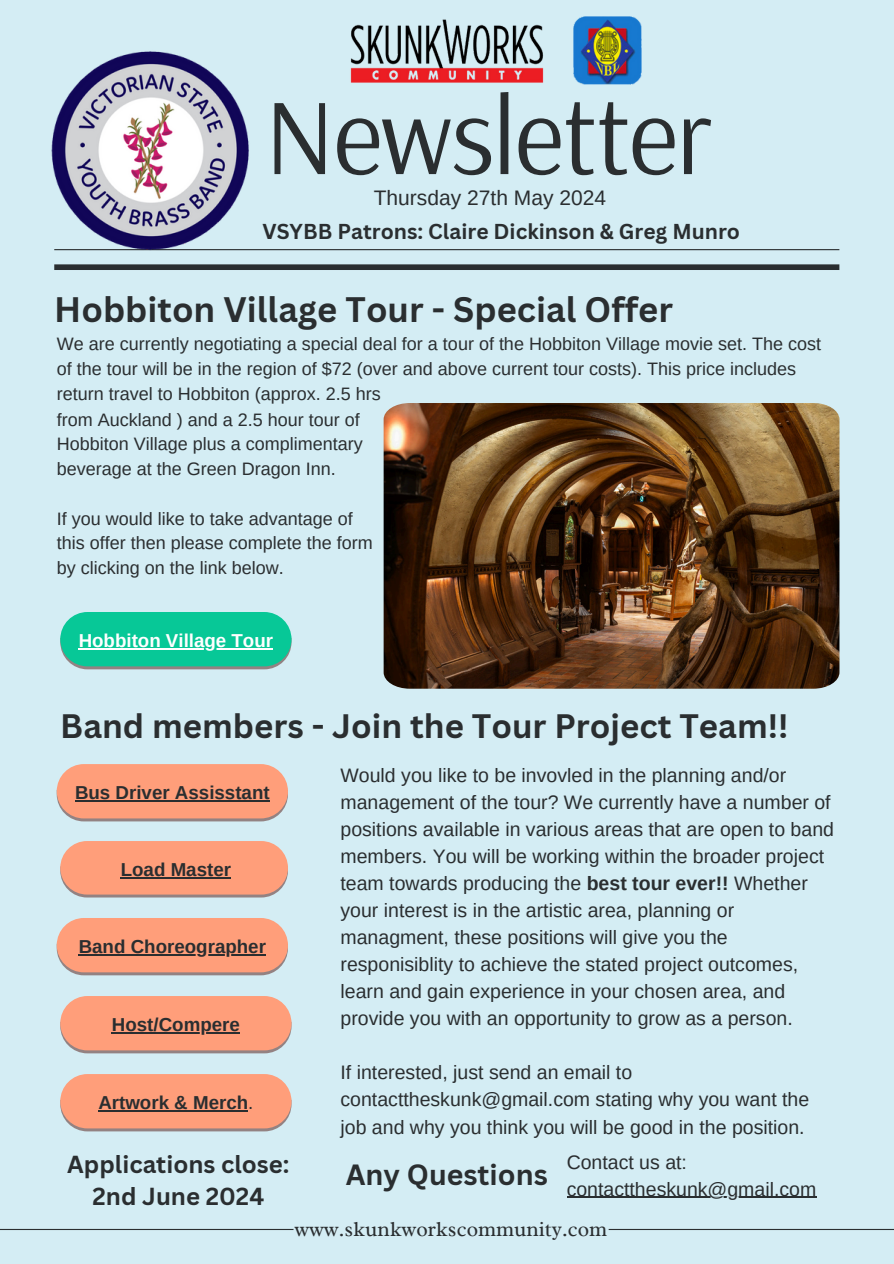
<style>
.page{position:relative;width:894px;height:1264px;background:#fff}
.page>*{position:absolute;margin:0;border:0;box-sizing:border-box;transform-origin:0 0}
.t1{font:109.05px "Arsenal";letter-spacing:-.02em;color:#2a2e30}
.t2{font:700 34.5px "Canva Sans";color:#2a2e30}
.t3{font:700 33px "Canva Sans";color:#2a2e30}
.t4{font:700 28.5px "Canva Sans";color:#2a2e30}
.t5{font:700 24px/32.7px "Canva Sans";color:#2a2e30;text-align:center}
.t6{font:700 21px "Canva Sans";color:#2a2e30}
.t7{font:21px "Radley";color:#2a2e30}
.t8{font:21px "Arimo";color:#2a2e30}
.t9{font:19.5px/27px "Arimo";color:#2a2e30}
.t10{font:700 18.75px "Arimo";color:#2a2e30}
.t11{font:700 18.75px "Arimo";color:#fff}
.t12{font:18px/24.8px "Arimo";color:#2a2e30}
.s1{font-weight:700}
.s2{font-weight:400}
</style>
<div class="page">
<div style="left:0;top:0;width:893px;height:1263px;background:#d4edf4"></div>
<hr style="left:0;top:1228px;width:293px;height:1px;background:#2a2e30">
<hr style="left:608px;top:1228px;width:285px;height:1px;background:#2a2e30">
<div style="left:54px;top:264px;width:785px;height:6px;background:#2a2e30"></div>
<hr style="left:54px;top:249px;width:785px;height:1px;background:#2a2e30">
<img style="left:51px;top:51px;width:200px;height:199px">
<img style="left:350px;top:19px;width:194px;height:64px">
<img style="left:573px;top:17px;width:68px;height:67px">
<svg style="left:57px;top:796px;width:230px;height:25px"></svg>
<div style="left:57px;top:764px;width:230px;height:54px;background:#ff9e7a;border-radius:27px"></div>
<svg style="left:60px;top:873px;width:227px;height:24px"></svg>
<div style="left:60px;top:841px;width:227px;height:53px;background:#ff9e7a;border-radius:27px"></div>
<svg style="left:57px;top:950px;width:230px;height:25px"></svg>
<div style="left:57px;top:918px;width:230px;height:54px;background:#ff9e7a;border-radius:27px"></div>
<svg style="left:60px;top:1028px;width:231px;height:25px"></svg>
<div style="left:60px;top:996px;width:231px;height:54px;background:#ff9e7a;border-radius:27px"></div>
<svg style="left:60px;top:1106px;width:231px;height:25px"></svg>
<div style="left:60px;top:1074px;width:231px;height:54px;background:#ff9e7a;border-radius:27px"></div>
<img style="left:383px;top:403px;width:456px;height:285px">
<hr style="left:75px;top:800px;width:194px;height:1px;background:#2a2e30">
<hr style="left:121px;top:877px;width:110px;height:1px;background:#2a2e30">
<hr style="left:79px;top:954px;width:187px;height:1px;background:#2a2e30">
<hr style="left:112px;top:1032px;width:128px;height:1px;background:#2a2e30">
<hr style="left:98px;top:1110px;width:150px;height:1px;background:#2a2e30">
<hr style="left:566px;top:1196px;width:250px;height:1px;background:#2a2e30">
<svg style="left:60px;top:644px;width:231px;height:25px"></svg>
<div style="left:60px;top:612px;width:231px;height:54px;background:#07c897;border-radius:27px"></div>
<hr style="left:79px;top:648px;width:194px;height:1px;background:#fff">
<h6 class="t1" style="left:264px;top:65px;width:449px">Newsletter</h6>
<h2 class="t8" style="left:373px;top:186px;width:234px">Thursday 27th May 2024</h2>
<h5 class="t6" style="left:262px;top:216px;width:479px">VSYBB Patrons: Claire Dickinson &amp; Greg Munro</h5>
<p class="t2" style="left:54px;top:285px;width:620px">Hobbiton Village Tour - Special Offer</p>
<p class="t12" style="left:57px;top:332px;width:765px">We are currently negotiating a special deal for a tour of the Hobbiton Village movie set. The cost of the tour will be in the region of $72 (over and above current tour costs). This price includes return travel to Hobbiton (approx. 2.5 hrs</p>
<p class="t12" style="left:57px;top:407px;width:307px">from Auckland ) and a 2.5 hour tour of<br>Hobbiton Village plus a complimentary beverage at the Green Dragon Inn.</p>
<p class="t12" style="left:57px;top:506px;width:317px">If you would like to take advantage of this offer then please complete the form by clicking on the link below.</p>
<h6 class="t11" style="left:79px;top:630px;width:196px">Hobbiton Village Tour</h6>
<p class="t3" style="left:60px;top:703px;width:729px">Band members - Join the Tour Project Team!!</p>
<p class="t9" style="left:340px;top:762px;width:495px">Would you like to be invovled in the planning and/or management of the tour? We currently have a number of positions available in various areas that are open to band members. You will be working within the broader project team towards producing the <span class="s1">best tour ever!!</span> Whether your interest is in the artistic area, planning or managment, these positions will give you the responisiblity to achieve the stated project outcomes, learn and gain experience in your chosen area, and provide you with an opportunity to grow as a person.</p>
<p class="t9" style="left:340px;top:1059px;width:470px">If interested, just send an email to contacttheskunk@gmail.com stating why you want the job and why you think you will be good in the position.</p>
<p class="t10" style="left:75px;top:782px;width:196px">Bus Driver Assisstant</p>
<p class="t10" style="left:121px;top:859px;width:112px">Load Master</p>
<h2 class="t10" style="left:79px;top:936px;width:189px">Band Choreographer</h2>
<p class="t10" style="left:112px;top:1014px;width:129px">Host/Compere</p>
<p class="t10" style="left:98px;top:1092px;width:156px">Artwork &amp; Merch<span class="s2">.</span></p>
<p class="t5" style="left:67px;top:1146px;width:224px">Applications close:<br>2nd June 2024</p>
<p class="t4" style="left:345px;top:1154px;width:203px">Any Questions</p>
<p class="t9" style="left:566px;top:1148px;width:122px">Contact us at:</p>
<p class="t9" style="left:566px;top:1175px;width:251px">contacttheskunk@gmail.com</p>
<h1 class="t7" style="left:295px;top:1215px;width:314px">www.skunkworkscommunity.com</h1>
</div>
